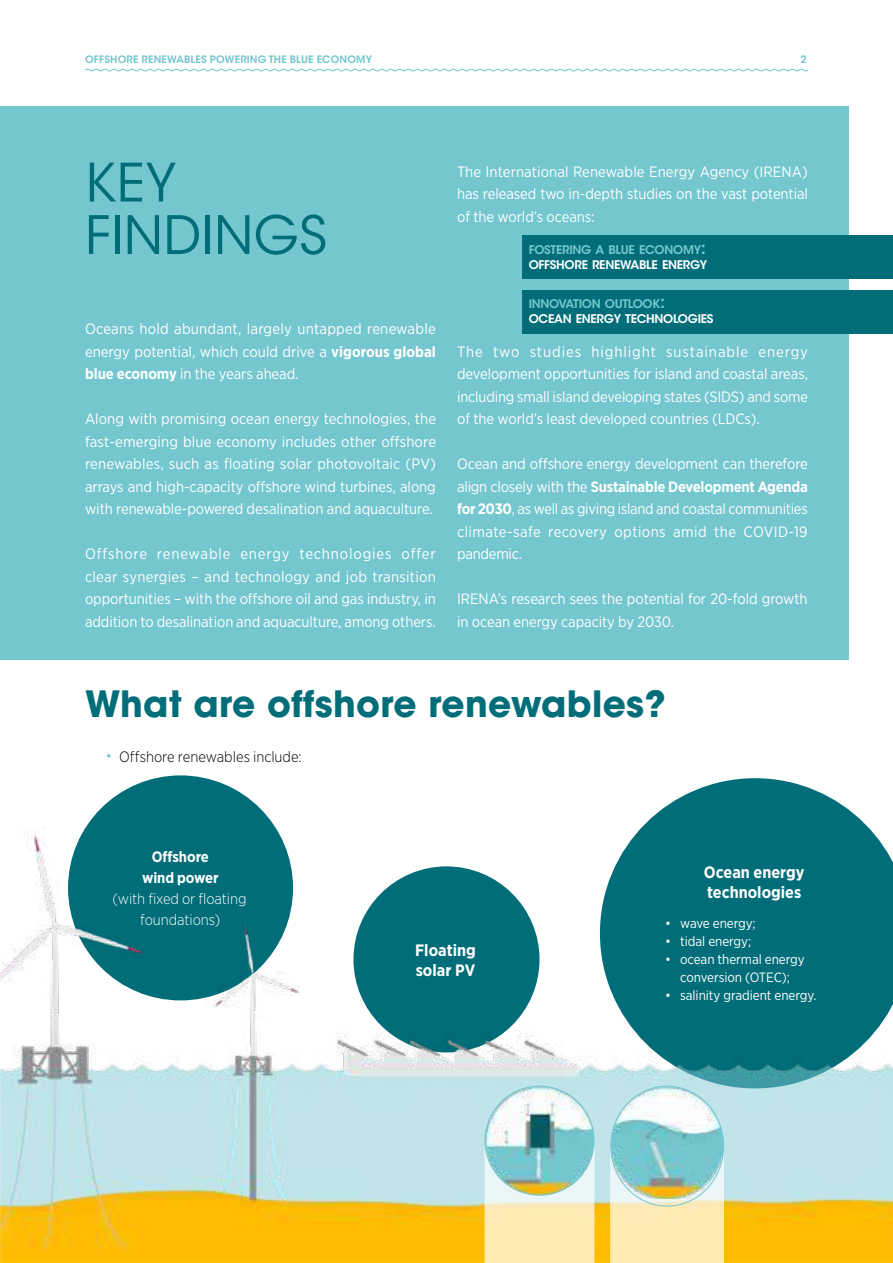
<style>
.page{position:relative;width:893px;height:1263px;background:#fff}
.page>*{position:absolute;margin:0;border:0;box-sizing:border-box;transform-origin:0 0}
.t1{font:52.5px/52.5px "ITC Avant Garde Std";letter-spacing:.01em;color:#006d78}
.t2{font:700 36px "ITC Avant Garde Std";letter-spacing:.01em;color:#006d78}
.t3{font:700 16.5px/19.8px "Gotham Narrow";color:#fff}
.t4{font:15px/22.5px "Gotham Narrow";letter-spacing:-.005em;color:#fff;text-align:justify}
.t5{font:300 15px/21px "Gotham Narrow";letter-spacing:-.005em;color:#fff;text-align:center}
.t6{font:300 15px "Gotham Narrow";color:#000}
.t7{font:700 15px/21px "Gotham Narrow";letter-spacing:-.005em;color:#fff;text-align:center}
.t8{font:13.5px/18px "Gotham Narrow";letter-spacing:-.005em;color:#fff;text-align:center}
.t9{font:600 11.85px/15.6px "ITC Avant Garde Std";letter-spacing:-.025em;color:#fff}
.t10{font:600 10.2px "ITC Avant Garde Std";letter-spacing:.015em;color:#74c6cf}
.s1{font-weight:700}
.s2{color:#74c6cf}
.s3{font-size:16.95px;color:#74c6cf}
.s4{font-weight:700;font-size:12px;color:#74c6cf}
</style>
<div class="page">
<img style="left:0;top:68px;width:893px;height:1194px">
<svg style="left:485px;top:1148px;width:109px;height:115px;background:#f7ecc3"></svg>
<img style="left:485px;top:1086px;width:109px;height:109px;border-radius:54px">
<svg style="left:610px;top:1154px;width:114px;height:109px;background:#fbeab6"></svg>
<img style="left:611px;top:1086px;width:113px;height:113px">
<p class="t10" style="left:85px;top:53px;width:289px">OFFSHORE RENEWABLES POWERING THE BLUE ECONOMY</p>
<p class="t10" style="left:800px;top:53px;width:8px">2</p>
<h1 class="t1" style="left:85px;top:157px;width:244px">KEY<br>FINDINGS</h1>
<p class="t4" style="left:85px;top:317px;width:352px">Oceans hold abundant, largely untapped renewable energy potential, which could drive a <span class="s1">vigorous global blue economy</span> in the years ahead.</p>
<p class="t4" style="left:85px;top:407px;width:353px">Along with promising ocean energy technologies, the fast-emerging blue economy includes other offshore renewables, such as floating solar photovoltaic (PV) arrays and high-capacity offshore wind turbines, along with renewable-powered desalination and aquaculture.</p>
<p class="t4" style="left:85px;top:542px;width:352px">Offshore renewable energy technologies offer clear synergies – and technology and job transition opportunities – with the offshore oil and gas industry, in addition to desalination and aquaculture, among others.</p>
<p class="t4" style="left:457px;top:160px;width:352px">The International Renewable Energy Agency (IRENA) has released two in-depth studies on the vast potential of the world’s oceans:</p>
<p class="t9" style="left:529px;top:242px;width:180px"><span class="s2">FOSTERING A BLUE ECONOMY</span><span class="s3">:<br></span>OFFSHORE RENEWABLE ENERGY</p>
<p class="t9" style="left:529px;top:296px;width:186px"><span class="s2">INNOVATION OUTLOOK</span><span class="s3">:<br></span>OCEAN ENERGY TECHNOLOGIES</p>
<p class="t4" style="left:457px;top:340px;width:352px">The two studies highlight sustainable energy development opportunities for island and coastal areas, including small island developing states (SIDS) and some of the world’s least developed countries (LDCs).</p>
<p class="t4" style="left:457px;top:452px;width:352px">Ocean and offshore energy development can therefore align closely with the <span class="s1">Sustainable Development Agenda for 2030</span>, as well as giving island and coastal communities climate-safe recovery options amid the COVID-19 pandemic.</p>
<p class="t4" style="left:457px;top:587px;width:352px">IRENA’s research sees the potential for 20-fold growth in ocean energy capacity by 2030.</p>
<h2 class="t2" style="left:85px;top:680px;width:582px">What are offshore renewables?</h2>
<p class="t6" style="left:106px;top:747px;width:197px"><span class="s4">•</span> Offshore renewables include:</p>
<p class="t7" style="left:142px;top:846px;width:78px">Offshore wind power</p>
<p class="t5" style="left:112px;top:888px;width:136px">(with fixed or floating foundations)</p>
<p class="t3" style="left:415px;top:940px;width:62px">Floating solar PV</p>
<p class="t3" style="left:704px;top:862px;width:102px">Ocean energy technologies</p>
<p class="t8" style="left:665px;top:914px;width:92px">• wave energy;</p>
<p class="t8" style="left:665px;top:932px;width:88px">• tidal energy;</p>
<p class="t8" style="left:665px;top:950px;width:141px">• ocean thermal energy conversion (OTEC);</p>
<p class="t8" style="left:665px;top:986px;width:153px">• salinity gradient energy.</p>
</div>
